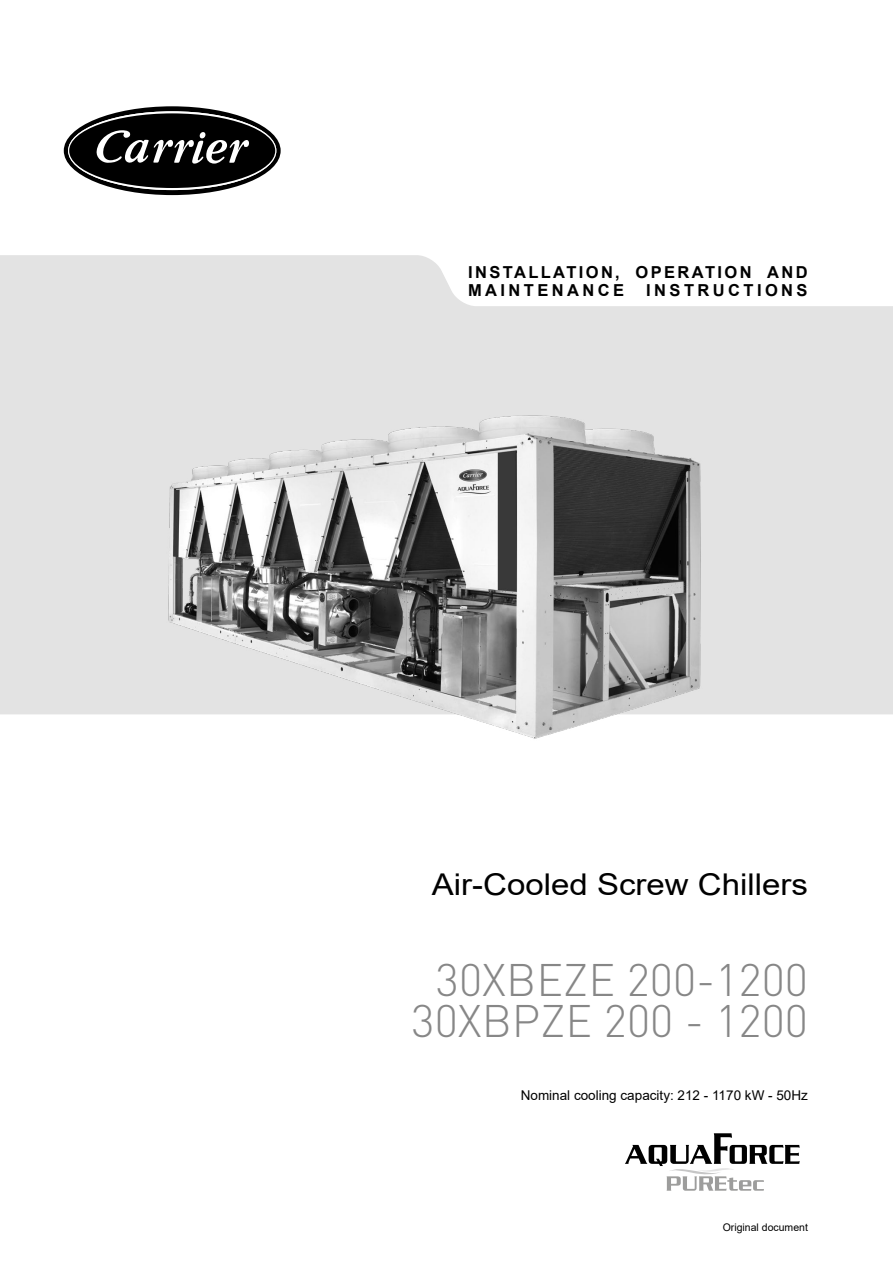
<style>
.page{position:relative;width:893px;height:1263px;background:#fff}
.page>*{position:absolute;margin:0;border:0;box-sizing:border-box;transform-origin:0 0}
.t1{font:300 45px/40.5px "DIN Pro";color:#878787;text-align:center}
.t2{font:30px "Arial";color:#000;scale:1.1 1}
.t3{font:700 16.5px/18px "Arial";letter-spacing:.145em;color:#000}
.t4{font:700 16.5px "Arial";letter-spacing:.205em;color:#000}
.t5{font:13.5px "Arial";color:#000}
.t6{font:10.5px "Arial";color:#000}
</style>
<div class="page">
<svg style="left:0;top:255px;width:893px;height:459px;background:#e5e5e5"></svg>
<svg style="left:64px;top:106px;width:217px;height:89px"></svg>
<img style="left:167px;top:412px;width:538px;height:327px">
<svg style="left:625px;top:1133px;width:175px;height:58px"></svg>
<p class="t3" style="left:468px;top:263px;width:341px">INSTALLATION, OPERATION AND<br>MAINTENANCE</p>
<p class="t4" style="left:646px;top:278px;width:163px">INSTRUCTIONS</p>
<h2 class="t2" style="left:432px;top:864px;width:343px">Air-Cooled Screw Chillers</h2>
<h1 class="t1" style="left:412px;top:958px;width:398px">30XBEZE 200-1200<br>30XBPZE 200 - 1200</h1>
<p class="t5" style="left:521px;top:1086px;width:289px">Nominal cooling capacity: 212 - 1170 kW - 50Hz</p>
<p class="t6" style="left:723px;top:1220px;width:87px">Original document</p>
</div>
